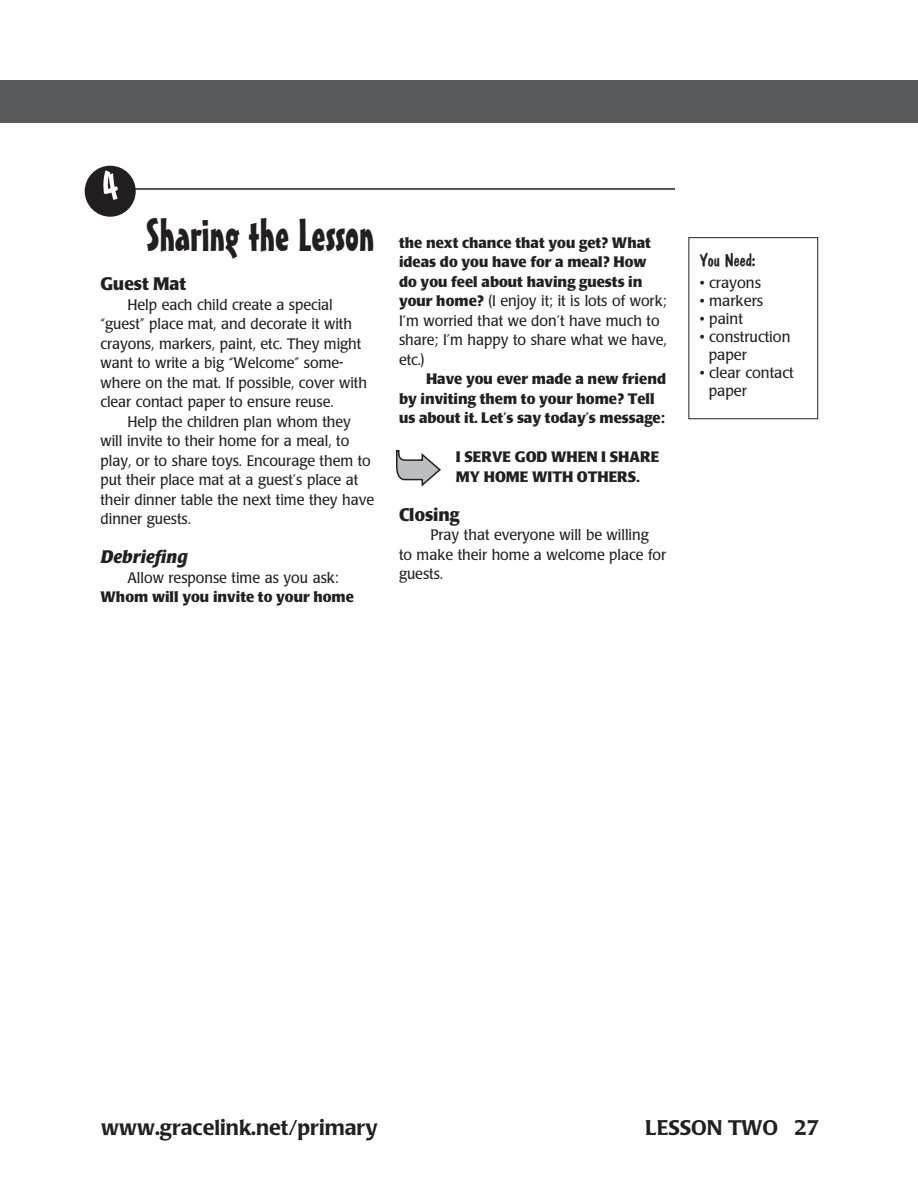
<style>
.page{position:relative;width:918px;height:1202px;background:#fff}
.page>*{position:absolute;margin:0;border:0;box-sizing:border-box;transform-origin:0 0}
.section_title{font:45px "Mister Earl BT";color:#231f20}
.t1{font:500 21px "Poppl Laudatio";color:#231f20}
.subhead{font:700 18px "Poppl Laudatio";color:#231f20;scale:.95 1}
.subhead-2{font:italic 700 18px "Poppl Laudatio";color:#231f20}
.You_Need_head{font:18px "Dom Casual D";color:#231f20}
.body{font:15px/19.5px "Poppl Laudatio";color:#231f20;scale:.95 1}
.body-2{font:700 15px/19.5px "Poppl Laudatio";color:#231f20}
.You_Need_items{font:15px/18px "Poppl Laudatio";color:#231f20}
.body-Xindent{font:700 15px/19.5px "Poppl Laudatio";color:#231f20}
.s1{font-weight:400}
.s2{font-weight:700}
</style>
<div class="page">
<div style="left:0;top:80px;width:27px;height:43px;background:#58595b"></div>
<div style="left:27px;top:80px;width:891px;height:43px;background:#58595b"></div>
<div style="left:85px;top:166px;width:51px;height:51px;background:#231f20;border-radius:50%"></div>
<hr style="left:134px;top:188px;width:541px;height:2px;background:#231f20">
<svg style="left:396px;top:450px;width:45px;height:36px"></svg>
<div style="left:688px;top:237px;width:130px;height:182px;border:1px solid #231f20"></div>
<p class="section_title" style="left:146px;top:208px;width:230px">Sharing the Lesson</p>
<p class="subhead" style="left:100px;top:274px;width:92px">Guest Mat</p>
<p class="body" style="left:100px;top:295px;width:282px;text-indent:27px">Help each child create a special “guest” place mat, and decorate it with crayons, markers, paint, etc. They might want to write a big “Welcome” some&shy;where on the mat. If possible, cover with clear contact paper to ensure reuse.</p>
<p class="body" style="left:100px;top:412px;width:290px;text-indent:27px">Help the children plan whom they will invite to their home for a meal, to play, or to share toys. Encourage them to put their place mat at a guest’s place at their dinner table the next time they have dinner guests.</p>
<p class="subhead-2" style="left:100px;top:547px;width:89px">Debriefing</p>
<p class="body-2" style="left:100px;top:568px;width:255px;text-indent:27px"><span class="s1">Allow response time as you ask:<br></span>Whom will you invite to your home</p>
<p class="body" style="left:399px;top:233px;width:283px"><span class="s2">the next chance that you get? What ideas do you have for a meal? How do you feel about having guests in your home?</span> (I enjoy it; it is lots of work;<br>I’m worried that we don’t have much to share; I’m happy to share what we have, etc.)</p>
<p class="body-2" style="left:399px;top:369px;width:269px;text-indent:27px">Have you ever made a new friend by inviting them to your home? Tell us about it. Let’s say today’s message:</p>
<p class="body-Xindent" style="left:456px;top:447px;width:205px">I SERVE GOD WHEN I SHARE<br>MY HOME WITH OTHERS.</p>
<p class="subhead" style="left:399px;top:504px;width:65px">Closing</p>
<p class="body" style="left:399px;top:525px;width:283px;text-indent:32px">Pray that everyone will be willing<br>to make their home a welcome place for guests.</p>
<p class="You_Need_head" style="left:700px;top:249px;width:58px">You Need:</p>
<p class="You_Need_items" style="left:700px;top:274px;width:63px">• crayons</p>
<p class="You_Need_items" style="left:700px;top:292px;width:65px">• markers</p>
<p class="You_Need_items" style="left:700px;top:310px;width:45px">• paint</p>
<p class="You_Need_items" style="left:709px;top:328px;width:83px;text-indent:-9px">• construction paper</p>
<p class="You_Need_items" style="left:709px;top:364px;width:86px;text-indent:-9px">• clear contact paper</p>
<p class="t1" style="left:101px;top:1115px;width:278px">www.gracelink.net/primary</p>
<p class="t1" style="left:645px;top:1115px;width:176px">LESSON TWO 27</p>
</div>
